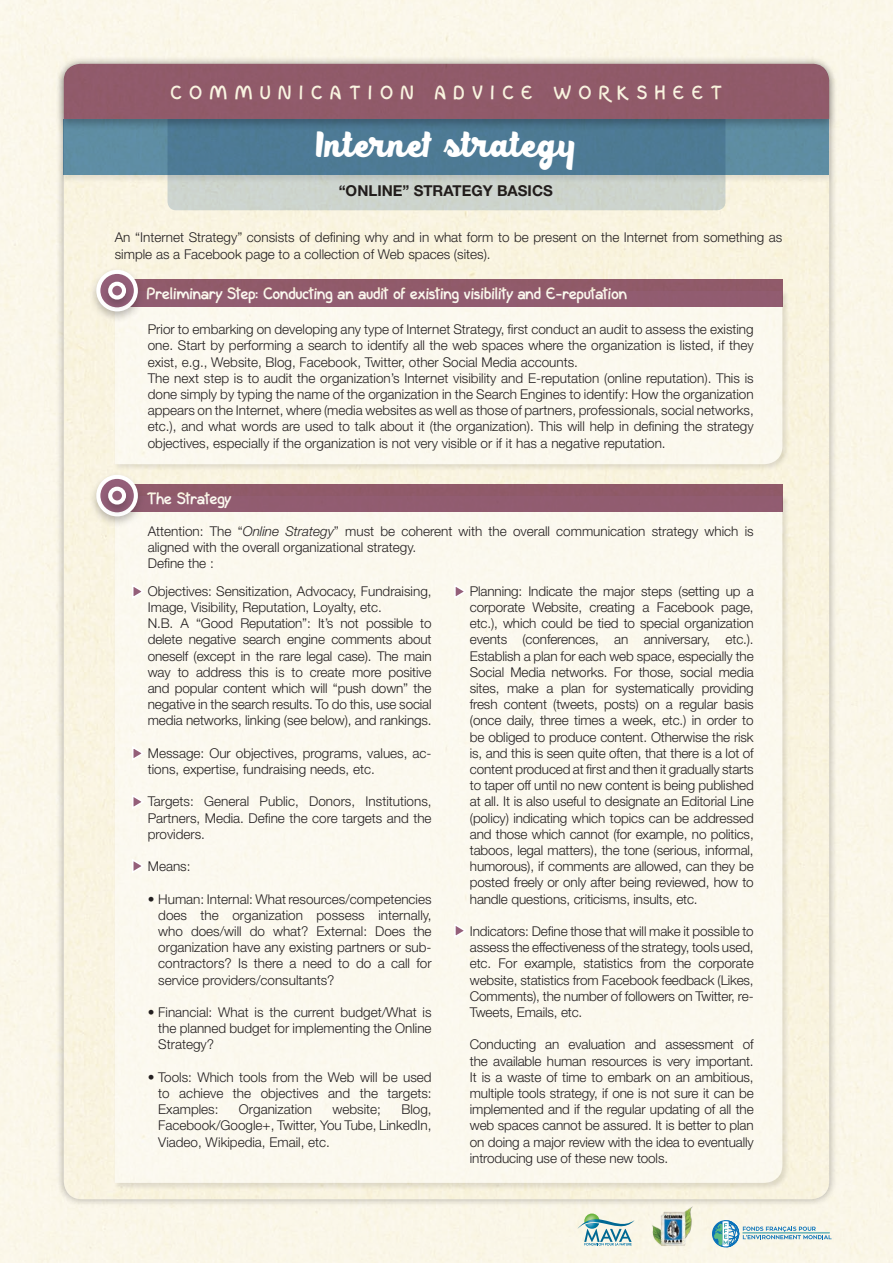
<style>
.page{position:relative;width:893px;height:1263px;background:#fbf7e9}
.page>*{position:absolute;margin:0;border:0;box-sizing:border-box;transform-origin:0 0}
.t1{font:36px "Black Fat";color:#fff}
.t2{font:700 22.5px "In Colhua";letter-spacing:.35em;color:#fff}
.t3{font:700 19.5px "In Colhua";color:#fff}
.t4{font:700 15px "Helvetica Neue";color:#231f20}
.t5{font:300 13.5px/16.2px "Helvetica Neue";color:#231f20;text-align:justify}
.s1{font-style:italic}
</style>
<div class="page">
<div style="left:56px;top:56px;width:781px;height:1151px;background:#231f20;opacity:.25"></div>
<div style="left:64px;top:183px;width:765px;height:1016px;background:#f9f4e0"></div>
<div style="left:59px;top:118px;width:775px;height:65px;background:#231f20;opacity:.1"></div>
<div style="left:64px;top:119px;width:765px;height:55px;background:#5e8da3"></div>
<div style="left:113px;top:289px;width:677px;height:183px;background:#231f20;opacity:.25"></div>
<div style="left:115px;top:307px;width:667px;height:157px;background:#fbf8ee"></div>
<div style="left:113px;top:494px;width:677px;height:696px;background:#231f20;opacity:.25"></div>
<div style="left:115px;top:512px;width:667px;height:671px;background:#fbf9ee"></div>
<div style="left:117px;top:280px;width:665px;height:27px;background:#915c70"></div>
<div style="left:117px;top:485px;width:665px;height:27px;background:#915c70"></div>
<div style="left:89px;top:266px;width:57px;height:58px;background:#231f20;opacity:.3"></div>
<svg style="left:98px;top:272px;width:38px;height:37px"></svg>
<div style="left:96px;top:270px;width:42px;height:41px;border:4px solid #fff;border-radius:50%"></div>
<div style="left:100px;top:278px;width:34px;height:34px;background:#231f20;opacity:.3"></div>
<div style="left:110px;top:284px;width:14px;height:14px;background:#945f79;border-radius:50%"></div>
<div style="left:108px;top:282px;width:18px;height:18px;border:4px solid #fff;border-radius:50%"></div>
<div style="left:89px;top:471px;width:57px;height:58px;background:#231f20;opacity:.3"></div>
<svg style="left:98px;top:477px;width:38px;height:37px"></svg>
<div style="left:96px;top:475px;width:42px;height:41px;border:4px solid #fff;border-radius:50%"></div>
<div style="left:100px;top:483px;width:34px;height:34px;background:#231f20;opacity:.3"></div>
<div style="left:110px;top:489px;width:14px;height:13px;background:#945f79;border-radius:50%"></div>
<div style="left:108px;top:487px;width:18px;height:17px;border:4px solid #fff;border-radius:50%"></div>
<svg style="left:131px;top:583px;width:15px;height:17px"></svg>
<svg style="left:453px;top:583px;width:15px;height:17px"></svg>
<svg style="left:453px;top:922px;width:15px;height:17px"></svg>
<svg style="left:131px;top:745px;width:15px;height:17px"></svg>
<svg style="left:131px;top:794px;width:15px;height:17px"></svg>
<svg style="left:131px;top:858px;width:15px;height:17px"></svg>
<svg style="left:168px;top:132px;width:557px;height:78px;fill:#4e7b98"></svg>
<div style="left:56px;top:60px;width:781px;height:72px;background:#231f20;opacity:.3"></div>
<div style="left:64px;top:64px;width:765px;height:55px;background:#905a6a"></div>
<svg style="left:578px;top:1213px;width:56px;height:32px"></svg>
<img style="left:652px;top:1204px;width:42px;height:42px">
<svg style="left:712px;top:1220px;width:119px;height:28px"></svg>
<hr style="left:743px;top:1232px;width:86px;height:1px;background:#1d919e">
<h2 class="t2" style="left:171px;top:81px;width:553px">COMMUNICATION ADVICE WORKSHEET</h2>
<p class="t1" style="left:316px;top:122px;width:262px">Internet strategy</p>
<p class="t4" style="left:339px;top:181px;width:216px">“ONLINE” STRATEGY BASICS</p>
<p class="t5" style="left:115px;top:229px;width:669px">An “Internet Strategy” consists of defining why and in what form to be present on the Internet from something as simple as a Facebook page to a collection of Web spaces (sites).</p>
<h3 class="t3" style="left:147px;top:283px;width:482px">Preliminary Step: Conducting an audit of existing visibility and E-reputation</h3>
<p class="t5" style="left:148px;top:321px;width:607px">Prior to embarking on developing any type of Internet Strategy, first conduct an audit to assess the existing one. Start by performing a search to identify all the web spaces where the organization is listed, if they exist, e.g., Website, Blog, Facebook, Twitter, other Social Media accounts.</p>
<p class="t5" style="left:148px;top:370px;width:607px">The next step is to audit the organization’s Internet visibility and E-reputation (online reputation). This is done simply by typing the name of the organization in the Search Engines to identify: How the organization appears on the Internet, where (media websites as well as those of partners, professionals, social networks, etc.), and what words are used to talk about it (the organization). This will help in defining the strategy objectives, especially if the organization is not very visible or if it has a negative reputation.</p>
<h3 class="t3" style="left:147px;top:488px;width:86px">The Strategy</h3>
<p class="t5" style="left:148px;top:523px;width:607px">Attention: The “<span class="s1">Online Strategy</span>” must be coherent with the overall communication strategy which is aligned with the overall organizational strategy.</p>
<p class="t5" style="left:148px;top:555px;width:68px">Define the :</p>
<p class="t5" style="left:148px;top:583px;width:285px">Objectives: Sensitization, Advocacy, Fundraising,<br>Image, Visibility, Reputation, Loyalty, etc.</p>
<p class="t5" style="left:148px;top:615px;width:285px">N.B. A “Good Reputation”: It’s not possible to delete negative search engine comments about oneself (except in the rare legal case). The main way to address this is to create more positive and popular content which will “push down” the negative in the search results. To do this, use social media networks, linking (see below), and rankings.</p>
<p class="t5" style="left:148px;top:745px;width:285px">Message: Our objectives, programs, values, ac&shy;tions, expertise, fundraising needs, etc.</p>
<p class="t5" style="left:148px;top:793px;width:285px">Targets: General Public, Donors, Institutions, Partners, Media. Define the core targets and the providers.</p>
<p class="t5" style="left:148px;top:858px;width:44px">Means:</p>
<p class="t5" style="left:158px;top:890px;width:275px;text-indent:-11px">• Human: Internal: What resources/competencies does the organization possess internally, who does/will do what? External: Does the organization have any existing partners or sub&shy;contractors? Is there a need to do a call for service providers/consultants?</p>
<p class="t5" style="left:158px;top:1004px;width:275px;text-indent:-11px">• Financial: What is the current budget/What is the planned budget for implementing the Online Strategy?</p>
<p class="t5" style="left:158px;top:1069px;width:275px;text-indent:-11px">• Tools: Which tools from the Web will be used to achieve the objectives and the targets:<br>Examples:</p>
<p class="t5" style="left:470px;top:583px;width:285px">Planning: Indicate the major steps (setting up a corporate Website, creating a Facebook page, etc.), which could be tied to special organization events (conferences, an anniversary, etc.).<br>Establish a plan for each web space, especially the Social Media networks. For those, social media sites, make a plan for systematically providing fresh content (tweets, posts) on a regular basis (once daily, three times a week, etc.) in order to be obliged to produce content. Otherwise the risk is, and this is seen quite often, that there is a lot of content produced at first and then it gradually starts to taper off until no new content is being published at all. It is also useful to designate an Editorial Line (policy) indicating which topics can be addressed and those which cannot (for example, no politics, taboos, legal matters), the tone (serious, informal, humorous), if comments are allowed, can they be posted freely or only after being reviewed, how to handle questions, criticisms, insults, etc.</p>
<p class="t5" style="left:470px;top:923px;width:285px">Indicators: Define those that will make it possible to assess the effectiveness of the strategy, tools used, etc. For example, statistics from the corporate website, statistics from Facebook feedback (Likes, Comments), the number of followers on Twitter, re-Tweets, Emails, etc.</p>
<p class="t5" style="left:470px;top:1036px;width:285px">Conducting an evaluation and assessment of the available human resources is very important.<br>It is a waste of time to embark on an ambitious, multiple tools strategy, if one is not sure it can be implemented and if the regular updating of all the web spaces cannot be assured. It is better to plan on doing a major review with the idea to eventually introducing use of these new tools.</p>
<p class="t5" style="left:239px;top:1101px;width:75px">Organization</p>
<p class="t5" style="left:332px;top:1101px;width:50px">website;</p>
<p class="t5" style="left:158px;top:1101px;width:275px;text-indent:243px">Blog, Facebook/Google+, Twitter, You Tube, LinkedIn, Viadeo, Wikipedia, Email, etc.</p>
</div>
